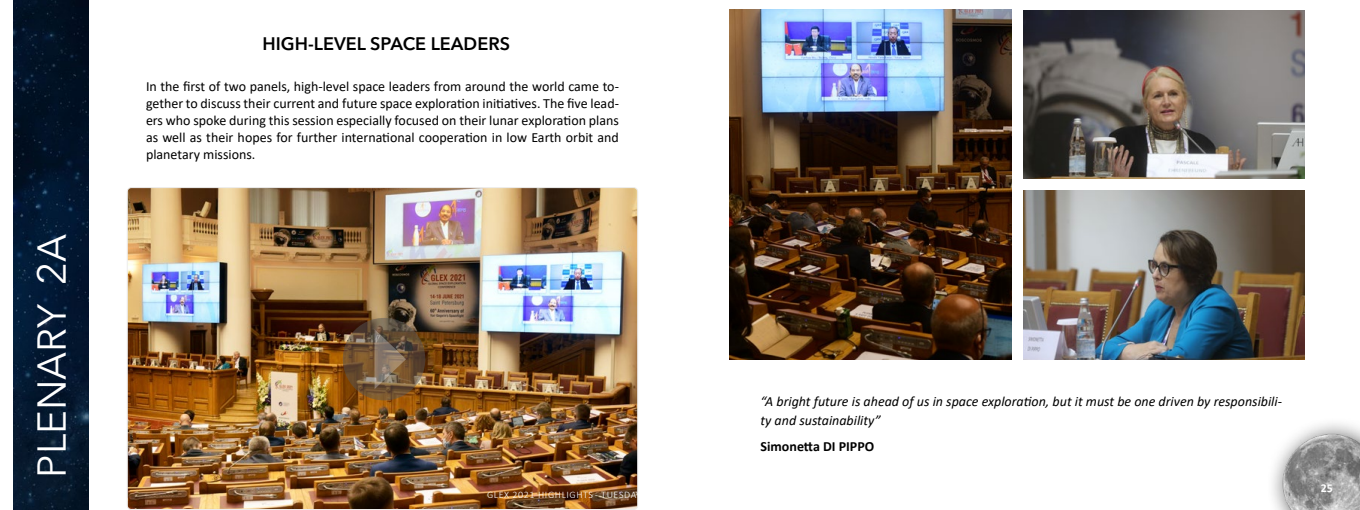
<style>
.page{position:relative;width:1360px;height:510px;background:#fff}
.page>*{position:absolute;margin:0;border:0;box-sizing:border-box;transform-origin:0 0}
.t1{font:40px "Avenir Next LT Pro";color:#fff}
.t2{font:600 18px "Avenir Next LT Pro";color:#000}
.t3{font:14px/17px "Calibri";color:#000;text-align:justify}
.t4{font:italic 14px/19px "Calibri";color:#000}
.t5{font:700 14px "Calibri";color:#000}
.t6{font:700 12px "Calibri";color:#fff}
.t7{font:300 10px "Calibri";letter-spacing:.06em;color:#fff}
</style>
<div class="page">
<div style="left:1266px;top:417px;width:94px;height:93px;background:#000;opacity:.75"></div>
<img style="left:1283px;top:434px;width:77px;height:76px">
<img style="left:129px;top:189px;width:507px;height:319px">
<div style="left:127px;top:187px;width:511px;height:323px;border:1px solid #ededed;border-radius:4px"></div>
<img style="left:13px;top:0;width:75px;height:510px">
<img style="left:730px;top:10px;width:281px;height:349px">
<img style="left:1023px;top:10px;width:281px;height:169px">
<img style="left:1023px;top:191px;width:281px;height:168px">
<svg style="left:343px;top:318px;width:82px;height:82px;background:#6b5238"></svg>
<svg style="left:375px;top:329px;width:31px;height:60px;background:#7d6955"></svg>
<h1 class="t1" style="left:28px;top:478px;width:245px;rotate:-90deg">PLENARY 2A</h1>
<p class="t2" style="left:263px;top:33px;width:249px">HIGH-LEVEL SPACE LEADERS</p>
<p class="t3" style="left:146px;top:78px;width:474px">In the first of two panels, high-level space leaders from around the world came to&shy;gether to discuss their current and future space exploration initiatives. The five lead&shy;ers who spoke during this session especially focused on their lunar exploration plans as well as their hopes for further international cooperation in low Earth orbit and planetary missions.</p>
<p class="t7" style="left:487px;top:489px;width:155px">GLEX 2021 HIGHLIGHTS - TUESDAY</p>
<p class="t4" style="left:761px;top:392px;width:523px">“A bright future is ahead of us in space exploration, but it must be one driven by responsibili&shy;ty and sustainability”</p>
<p class="t5" style="left:761px;top:437px;width:115px">Simonetta DI PIPPO</p>
<p class="t6" style="left:1321px;top:480px;width:14px">25</p>
</div>
